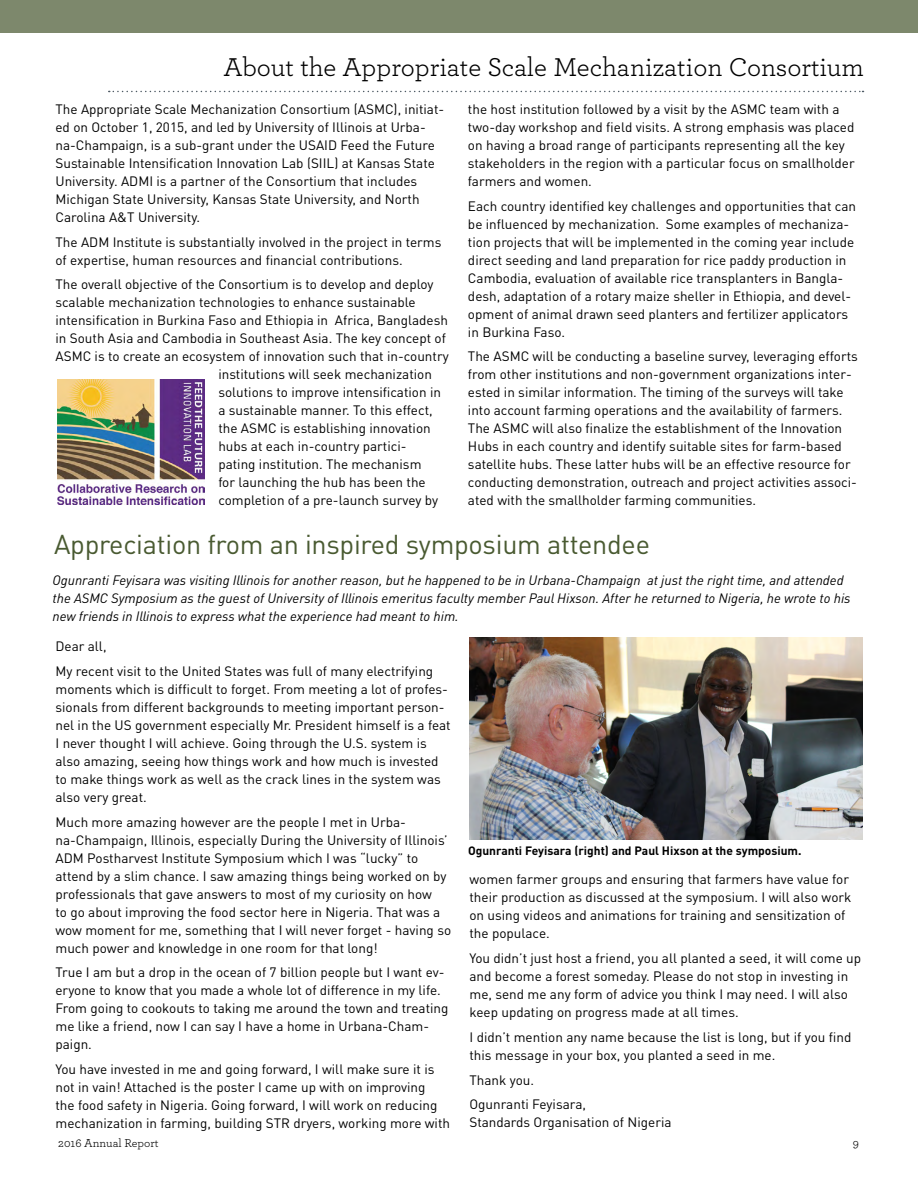
<style>
.page{position:relative;width:918px;height:1188px;background:#fff}
.page>*{position:absolute;margin:0;border:0;box-sizing:border-box;transform-origin:0 0}
.t1{font:27px "Archer";color:#000}
.t2{font:27px "DIN Pro";letter-spacing:-.01em;color:#495a31}
.t3{font:13.5px/18px "DIN Pro";color:#000}
.t4{font:italic 13.5px/18px "DIN Pro";color:#000}
.t5{font:700 12px "DIN Pro";color:#000}
.t6{font:12px "Archer";color:#000}
</style>
<div class="page">
<div style="left:0;top:0;width:918px;height:32px;background:#7d886c"></div>
<img style="left:470px;top:638px;width:392px;height:201px">
<svg style="left:109px;top:91px;width:755px;height:1px"></svg>
<img style="left:57px;top:379px;width:148px;height:126px">
<h1 class="t1" style="left:223px;top:48px;width:642px">About the Appropriate Scale Mechanization Consortium</h1>
<p class="t3" style="left:56px;top:100px;width:390px">The Appropriate Scale Mechanization Consortium (ASMC), initiat&shy;ed on October 1, 2015, and led by University of Illinois at Urba&shy;na-Champaign, is a sub-grant under the USAID Feed the Future Sustainable Intensification Innovation Lab (SIIL) at Kansas State University. ADMI is a partner of the Consortium that includes Michigan State University, Kansas State University, and North Carolina A&amp;T University.</p>
<p class="t3" style="left:56px;top:232px;width:388px">The ADM Institute is substantially involved in the project in terms of expertise, human resources and financial contributions.</p>
<p class="t3" style="left:56px;top:275px;width:380px">The overall objective of the Consortium is to develop and deploy</p>
<p class="t3" style="left:56px;top:293px;width:362px">scalable mechanization technologies to enhance sustainable</p>
<p class="t3" style="left:56px;top:311px;width:394px">intensification in Burkina Faso and Ethiopia in Africa, Bangladesh</p>
<p class="t3" style="left:56px;top:329px;width:392px">in South Asia and Cambodia in Southeast Asia. The key concept of</p>
<p class="t3" style="left:56px;top:347px;width:395px">ASMC is to create an ecosystem of innovation such that in-country</p>
<p class="t3" style="left:218px;top:365px;width:215px">institutions will seek mechanization</p>
<p class="t3" style="left:218px;top:383px;width:224px">solutions to improve intensification in</p>
<p class="t3" style="left:218px;top:401px;width:216px">a sustainable manner. To this effect,</p>
<p class="t3" style="left:218px;top:419px;width:214px">the ASMC is establishing innovation</p>
<p class="t3" style="left:218px;top:437px;width:190px">hubs at each in-country partici-</p>
<p class="t3" style="left:218px;top:455px;width:205px">pating institution. The mechanism</p>
<p class="t3" style="left:218px;top:473px;width:209px">for launching the hub has been the</p>
<p class="t3" style="left:218px;top:491px;width:221px">completion of a pre-launch survey by</p>
<p class="t3" style="left:468px;top:99px;width:388px">the host institution followed by a visit by the ASMC team with a two-day workshop and field visits. A strong emphasis was placed on having a broad range of participants representing all the key stakeholders in the region with a particular focus on smallholder farmers and women.</p>
<p class="t3" style="left:468px;top:196px;width:390px">Each country identified key challenges and opportunities that can be influenced by mechanization. Some examples of mechaniza&shy;tion projects that will be implemented in the coming year include direct seeding and land preparation for rice paddy production in Cambodia, evaluation of available rice transplanters in Bangla&shy;desh, adaptation of a rotary maize sheller in Ethiopia, and devel&shy;opment of animal drawn seed planters and fertilizer applicators in Burkina Faso.</p>
<p class="t3" style="left:468px;top:347px;width:391px">The ASMC will be conducting a baseline survey, leveraging efforts from other institutions and non-government organizations inter&shy;ested in similar information. The timing of the surveys will take into account farming operations and the availability of farmers.<br>The ASMC will also finalize the establishment of the Innovation Hubs in each country and identify suitable sites for farm-based satellite hubs. These latter hubs will be an effective resource for conducting demonstration, outreach and project activities associ&shy;ated with the smallholder farming communities.</p>
<h1 class="t2" style="left:54px;top:526px;width:597px">Appreciation from an inspired symposium attendee</h1>
<p class="t4" style="left:52px;top:570px;width:800px">Ogunranti Feyisara was visiting Illinois for another reason, but he happened to be in Urbana-Champaign at just the right time, and attended the ASMC Symposium as the guest of University of Illinois emeritus faculty member Paul Hixson. After he returned to Nigeria, he wrote to his new friends in Illinois to express what the experience had meant to him.</p>
<p class="t3" style="left:56px;top:633px;width:379px;line-height:24.8px">Dear all,<br>My recent visit to the United States was full of many electrifying</p>
<p class="t3" style="left:56px;top:680px;width:397px">moments which is difficult to forget. From meeting a lot of profes&shy;sionals from different backgrounds to meeting important person&shy;nel in the US government especially Mr. President himself is a feat I never thought I will achieve. Going through the U.S. system is also amazing, seeing how things work and how much is invested to make things work as well as the crack lines in the system was also very great.</p>
<p class="t3" style="left:56px;top:812px;width:397px">Much more amazing however are the people I met in Urba&shy;na-Champaign, Illinois, especially During the University of Illinois’ ADM Postharvest Institute Symposium which I was “lucky” to attend by a slim chance. I saw amazing things being worked on by professionals that gave answers to most of my curiosity on how<br>to go about improving the food sector here in Nigeria. That was a wow moment for me, something that I will never forget - having so much power and knowledge in one room for that long!</p>
<p class="t3" style="left:56px;top:963px;width:395px">True I am but a drop in the ocean of 7 billion people but I want ev&shy;eryone to know that you made a whole lot of difference in my life.<br>From going to cookouts to taking me around the town and treating me like a friend, now I can say I have a home in Urbana-Cham&shy;paign.</p>
<p class="t3" style="left:56px;top:1060px;width:396px">You have invested in me and going forward, I will make sure it is not in vain! Attached is the poster I came up with on improving<br>the food safety in Nigeria. Going forward, I will work on reducing mechanization in farming, building STR dryers, working more with</p>
<p class="t5" style="left:468px;top:843px;width:335px">Ogunranti Feyisara (right) and Paul Hixson at the symposium.</p>
<p class="t3" style="left:470px;top:870px;width:383px">women farmer groups and ensuring that farmers have value for their production as discussed at the symposium. I will also work on using videos and animations for training and sensitization of the populace.</p>
<p class="t3" style="left:470px;top:949px;width:393px">You didn’t just host a friend, you all planted a seed, it will come up and become a forest someday. Please do not stop in investing in me, send me any form of advice you think I may need. I will also keep updating on progress made at all times.</p>
<p class="t3" style="left:470px;top:1027px;width:383px">I didn’t mention any name because the list is long, but if you find this message in your box, you planted a seed in me.</p>
<p class="t3" style="left:470px;top:1067px;width:118px;line-height:24.8px">Thank you.<br>Ogunranti Feyisara,</p>
<p class="t3" style="left:470px;top:1113px;width:204px">Standards Organisation of Nigeria</p>
<p class="t6" style="left:58px;top:1134px;width:102px">2016 Annual Report</p>
<p class="t6" style="left:853px;top:1134px;width:8px">9</p>
</div>
